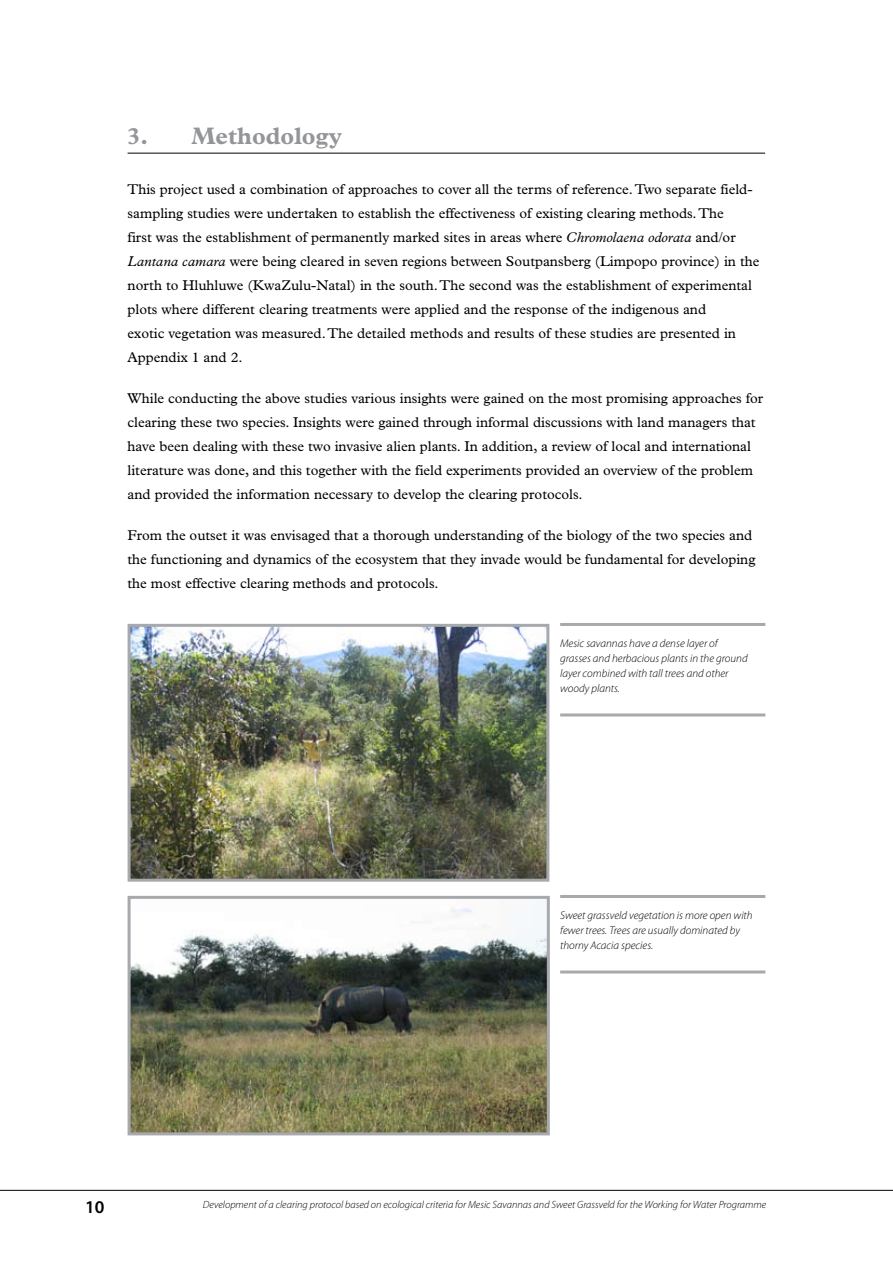
<style>
.page{position:relative;width:893px;height:1263px;background:#fff}
.page>*{position:absolute;margin:0;border:0;box-sizing:border-box;transform-origin:0 0}
.t1{font:700 24px "Plantin Std";color:#939598}
.t2{font:600 18px "Myriad Pro";color:#000}
.t3{font:14.25px/24px "Plantin Std";color:#000}
.t4{font:italic 300 11.25px/15px "Myriad Pro";color:#000}
.t5{font:italic 300 10.5px "Myriad Pro";color:#000}
.s1{font-style:italic}
</style>
<div class="page">
<hr style="left:0;top:1190px;width:893px;height:1px;background:#000">
<hr style="left:128px;top:153px;width:637px;height:1px;background:#000">
<img style="left:132px;top:900px;width:414px;height:231px">
<div style="left:128px;top:896px;width:422px;height:239px;border:3px solid #a7a9ac"></div>
<img style="left:132px;top:628px;width:413px;height:250px">
<div style="left:128px;top:624px;width:421px;height:258px;border:3px solid #a7a9ac"></div>
<hr style="left:560px;top:895px;width:205px;height:3px;background:#a7a9ac">
<hr style="left:560px;top:970px;width:205px;height:3px;background:#a7a9ac">
<hr style="left:560px;top:623px;width:205px;height:3px;background:#a7a9ac">
<hr style="left:560px;top:713px;width:205px;height:3px;background:#a7a9ac">
<h1 class="t1" style="left:128px;top:122px;width:216px">3. Methodology</h1>
<p class="t3" style="left:128px;top:177px;width:633px">This project used a combination of approaches to cover all the terms of reference. Two separate field&shy;sampling studies were undertaken to establish the effectiveness of existing clearing methods. The<br>first was the establishment of permanently marked sites in areas where <span class="s1">Chromolaena odorata</span> and/or <span class="s1">Lantana camara</span> were being cleared in seven regions between Soutpansberg (Limpopo province) in the north to Hluhluwe (KwaZulu-Natal) in the south. The second was the establishment of experimental plots where different clearing treatments were applied and the response of the indigenous and<br>exotic vegetation was measured. The detailed methods and results of these studies are presented in Appendix 1 and 2.</p>
<p class="t3" style="left:128px;top:386px;width:637px">While conducting the above studies various insights were gained on the most promising approaches for clearing these two species. Insights were gained through informal discussions with land managers that have been dealing with these two invasive alien plants. In addition, a review of local and international literature was done, and this together with the field experiments provided an overview of the problem and provided the information necessary to develop the clearing protocols.</p>
<p class="t3" style="left:128px;top:523px;width:629px">From the outset it was envisaged that a thorough understanding of the biology of the two species and the functioning and dynamics of the ecosystem that they invade would be fundamental for developing the most effective clearing methods and protocols.</p>
<p class="t4" style="left:560px;top:636px;width:189px">Mesic savannas have a dense layer of grasses and herbacious plants in the ground layer combined with tall trees and other woody plants.</p>
<p class="t4" style="left:560px;top:908px;width:194px">Sweet grassveld vegetation is more open with fewer trees. Trees are usually dominated by thorny Acacia species.</p>
<p class="t2" style="left:85px;top:1195px;width:21px">10</p>
<p class="t5" style="left:203px;top:1198px;width:565px">Development of a clearing protocol based on ecological criteria for Mesic Savannas and Sweet Grassveld for the Working for Water Programme</p>
</div>
